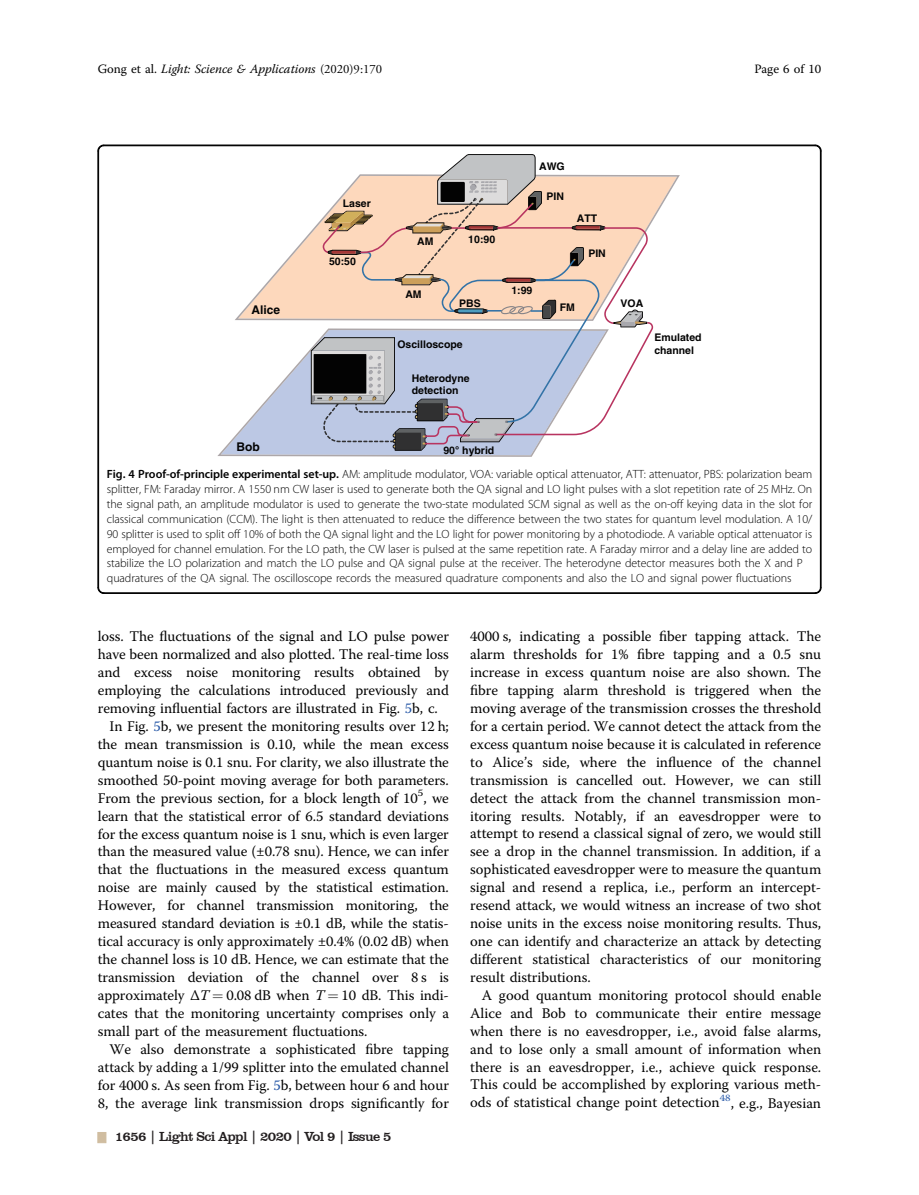
<style>
.page{position:relative;width:919px;height:1195px;background:#fff}
.page>*{position:absolute;margin:0;border:0;box-sizing:border-box;transform-origin:0 0}
.t1{font:14.7px/18px "Adv O Ta 9103878";color:#030303;text-align:justify}
.t2{font:13.5px "Clarendon BT";letter-spacing:-.05em;color:#231f20}
.t3{font:12.75px "Adv O Tf 0 bf 83 d 5.I";color:#030303}
.t4{font:12.75px "Adv O Ta 9103878";color:#030303}
.t5{font:12px/15px "Adv OT07517017";color:#030303}
.t6{font:700 12px "Helvetica";color:#030303}
.t7{font:700 10.5px/12.6px "Helvetica";color:#030303}
.s1{font-family:"Adv O Ta 9103878"}
.s2{font-family:"Adv A Garamond R"}
.s3{font-family:"Adv O Tce 3 d 9 a 73"}
.s4{font-family:"Adv OT07517017+fb"}
.s5{font-family:"Adv O Ta 9103878+fb"}
.s6{color:#2456a6}
.s7{font-style:inherit}
.s8{font-family:"Adv O Tf 0 bf 83 d 5.I"}
.s9{font-family:"Adv T Tab 7 e 17 fd"}
</style>
<div class="page">
<div style="left:98px;top:1132px;width:8px;height:11px;background:#d0bda0"></div>
<svg style="left:235px;top:175px;width:444px;height:146px"></svg>
<svg style="left:217px;top:348px;width:318px;height:109px;fill:#bdc8e4"></svg>
<svg style="left:311px;top:154px;width:342px;height:297px"></svg>
<div style="left:104px;top:145px;width:711px;height:1px;border:1px solid #030303"></div>
<svg style="left:814px;top:144px;width:7px;height:8px"></svg>
<div style="left:820px;top:151px;width:1px;height:436px;border:1px solid #030303"></div>
<svg style="left:814px;top:587px;width:7px;height:7px"></svg>
<div style="left:104px;top:593px;width:711px;height:1px;border:1px solid #030303"></div>
<svg style="left:97px;top:587px;width:7px;height:7px"></svg>
<div style="left:98px;top:151px;width:1px;height:436px;border:1px solid #030303"></div>
<svg style="left:97px;top:144px;width:7px;height:8px"></svg>
<p class="t3" style="left:98px;top:62px;width:286px"><span class="s1">Gong et al.</span> Light: Science &amp; Applications <span class="s2">(2020) 9:170</span></p>
<p class="t4" style="left:754px;top:62px;width:68px">Page 6 of 10</p>
<p class="t6" style="left:251px;top:302px;width:30px">Alice</p>
<p class="t7" style="left:343px;top:197px;width:30px">Laser</p>
<p class="t7" style="left:329px;top:254px;width:28px">50:50</p>
<p class="t7" style="left:417px;top:235px;width:18px">AM</p>
<p class="t7" style="left:468px;top:233px;width:28px">10:90</p>
<p class="t7" style="left:405px;top:288px;width:18px">AM</p>
<p class="t7" style="left:459px;top:297px;width:23px">PBS</p>
<p class="t7" style="left:397px;top:338px;width:67px">Oscilloscope</p>
<p class="t7" style="left:412px;top:371px;width:59px">Heterodyne detection</p>
<p class="t7" style="left:539px;top:160px;width:27px">AWG</p>
<p class="t7" style="left:511px;top:283px;width:23px">1:99</p>
<p class="t7" style="left:546px;top:190px;width:19px">PIN</p>
<p class="t7" style="left:577px;top:212px;width:22px">ATT</p>
<p class="t7" style="left:588px;top:247px;width:19px">PIN</p>
<p class="t7" style="left:560px;top:301px;width:17px">FM</p>
<p class="t7" style="left:620px;top:296px;width:24px">VOA</p>
<p class="t7" style="left:654px;top:331px;width:49px">Emulated channel</p>
<p class="t6" style="left:236px;top:439px;width:25px">Bob</p>
<p class="t7" style="left:443px;top:443px;width:52px">90° hybrid</p>
<p class="t5" style="left:107px;top:466px;width:706px"><span class="s3">Fig. 4 Proof-of-principle experimental set-up.</span> AM: amplitude modulator, VOA: variable optical attenuator, ATT: attenuator, PBS: polarization beam splitter, FM: Faraday mirror. A 1550 nm CW laser is used to generate both the QA signal and LO light pulses with a slot repetition rate of 25 MHz. On the signal path, an amplitude modulator is used to generate the two-state modulated SCM signal as well as the on-off keying data in the slot for classical communication (CCM). The light is then attenuated to reduce the difference between the two states for quantum level modulation. A 10/ 90 splitter is used to split off 10% of both the QA signal light and the LO light for power monitoring by a photodiode. A variable optical attenuator is employed for channel emulation. For the LO path, the CW laser is pulsed at the same repetition rate. A Faraday mirror and a delay line are added to stabilize the LO polarization and match the LO pulse and QA signal pulse at the receiver. The heterodyne detector measures both the X and P quadratures of the QA signal. The oscilloscope records the measured quadrature components and also the LO and signal power <span class="s4">fl</span>uctuations</p>
<p class="t1" style="left:98px;top:627px;width:352px">loss. The <span class="s5">fl</span>uctuations of the signal and LO pulse power</p>
<p class="t1" style="left:98px;top:645px;width:352px">have been normalized and also plotted. The real-time loss</p>
<p class="t1" style="left:98px;top:663px;width:352px">and excess noise monitoring results obtained by</p>
<p class="t1" style="left:98px;top:681px;width:352px">employing the calculations introduced previously and</p>
<p class="t1" style="left:98px;top:699px;width:341px">removing in<span class="s5">fl</span>uential factors are illustrated in Fig. <span class="s6">5</span>b, c.</p>
<p class="t1" style="left:110px;top:717px;width:341px">In Fig. <span class="s6">5</span>b, we present the monitoring results over 12 h;</p>
<p class="t1" style="left:98px;top:735px;width:352px">the mean transmission is 0.10, while the mean excess</p>
<p class="t1" style="left:98px;top:753px;width:352px">quantum noise is 0.1 snu. For clarity, we also illustrate the</p>
<p class="t1" style="left:98px;top:771px;width:352px">smoothed 50-point moving average for both parameters.</p>
<p class="t1" style="left:98px;top:789px;width:352px">From the previous section, for a block length of 10<sup>5</sup>, we</p>
<p class="t1" style="left:98px;top:807px;width:352px">learn that the statistical error of 6.5 standard deviations</p>
<p class="t1" style="left:98px;top:825px;width:352px">for the excess quantum noise is 1 snu, which is even larger</p>
<p class="t1" style="left:98px;top:843px;width:352px">than the measured value (±0.78 snu). Hence, we can infer</p>
<p class="t1" style="left:98px;top:861px;width:352px">that the <span class="s5">fl</span>uctuations in the measured excess quantum</p>
<p class="t1" style="left:98px;top:879px;width:352px">noise are mainly caused by the statistical estimation.</p>
<p class="t1" style="left:98px;top:896px;width:352px">However, for channel transmission monitoring, the</p>
<p class="t1" style="left:98px;top:914px;width:352px">measured standard deviation is ±0.1 dB, while the statis-</p>
<p class="t1" style="left:98px;top:932px;width:352px">tical accuracy is only approximately ±0.4% (0.02 dB) when</p>
<p class="t1" style="left:98px;top:950px;width:352px">the channel loss is 10 dB. Hence, we can estimate that the</p>
<p class="t1" style="left:98px;top:968px;width:352px">transmission deviation of the channel over 8 s is</p>
<p class="t1" style="left:98px;top:986px;width:352px">approximately <span class="s7">Δ</span><span class="s8">T</span> <span class="s9">=</span> 0.08 dB when <span class="s8">T</span> <span class="s9">=</span> 10 dB. This indi-</p>
<p class="t1" style="left:98px;top:1004px;width:352px">cates that the monitoring uncertainty comprises only a</p>
<p class="t1" style="left:98px;top:1022px;width:271px">small part of the measurement <span class="s5">fl</span>uctuations.</p>
<p class="t1" style="left:110px;top:1040px;width:341px">We also demonstrate a sophisticated <span class="s5">fi</span>bre tapping</p>
<p class="t1" style="left:98px;top:1058px;width:352px">attack by adding a 1/99 splitter into the emulated channel</p>
<p class="t1" style="left:98px;top:1076px;width:352px">for 4000 s. As seen from Fig. <span class="s6">5</span>b, between hour 6 and hour</p>
<p class="t1" style="left:98px;top:1094px;width:352px">8, the average link transmission drops signi<span class="s5">fi</span>cantly for</p>
<p class="t2" style="left:115px;top:1128px;width:278px">1656 | Light Sci Appl | 2020 | Vol 9 | Issue 5</p>
<p class="t1" style="left:470px;top:627px;width:352px">4000 s, indicating a possible <span class="s5">fi</span>ber tapping attack. The alarm thresholds for 1% <span class="s5">fi</span>bre tapping and a 0.5 snu increase in excess quantum noise are also shown. The <span class="s5">fi</span>bre tapping alarm threshold is triggered when the moving average of the transmission crosses the threshold for a certain period. We cannot detect the attack from the excess quantum noise because it is calculated in reference to Alice<span class="s7">’</span>s side, where the in<span class="s5">fl</span>uence of the channel transmission is cancelled out. However, we can still detect the attack from the channel transmission mon&shy;itoring results. Notably, if an eavesdropper were to attempt to resend a classical signal of zero, we would still see a drop in the channel transmission. In addition, if a sophisticated eavesdropper were to measure the quantum signal and resend a replica, i.e., perform an intercept&shy;resend attack, we would witness an increase of two shot noise units in the excess noise monitoring results. Thus, one can identify and characterize an attack by detecting different statistical characteristics of our monitoring result distributions.</p>
<p class="t1" style="left:470px;top:986px;width:352px;text-indent:12px">A good quantum monitoring protocol should enable Alice and Bob to communicate their entire message when there is no eavesdropper, i.e., avoid false alarms, and to lose only a small amount of information when there is an eavesdropper, i.e., achieve quick response.<br>This could be accomplished by exploring various meth&shy;ods of statistical change point detection<sup>48</sup>, e.g., Bayesian</p>
</div>
